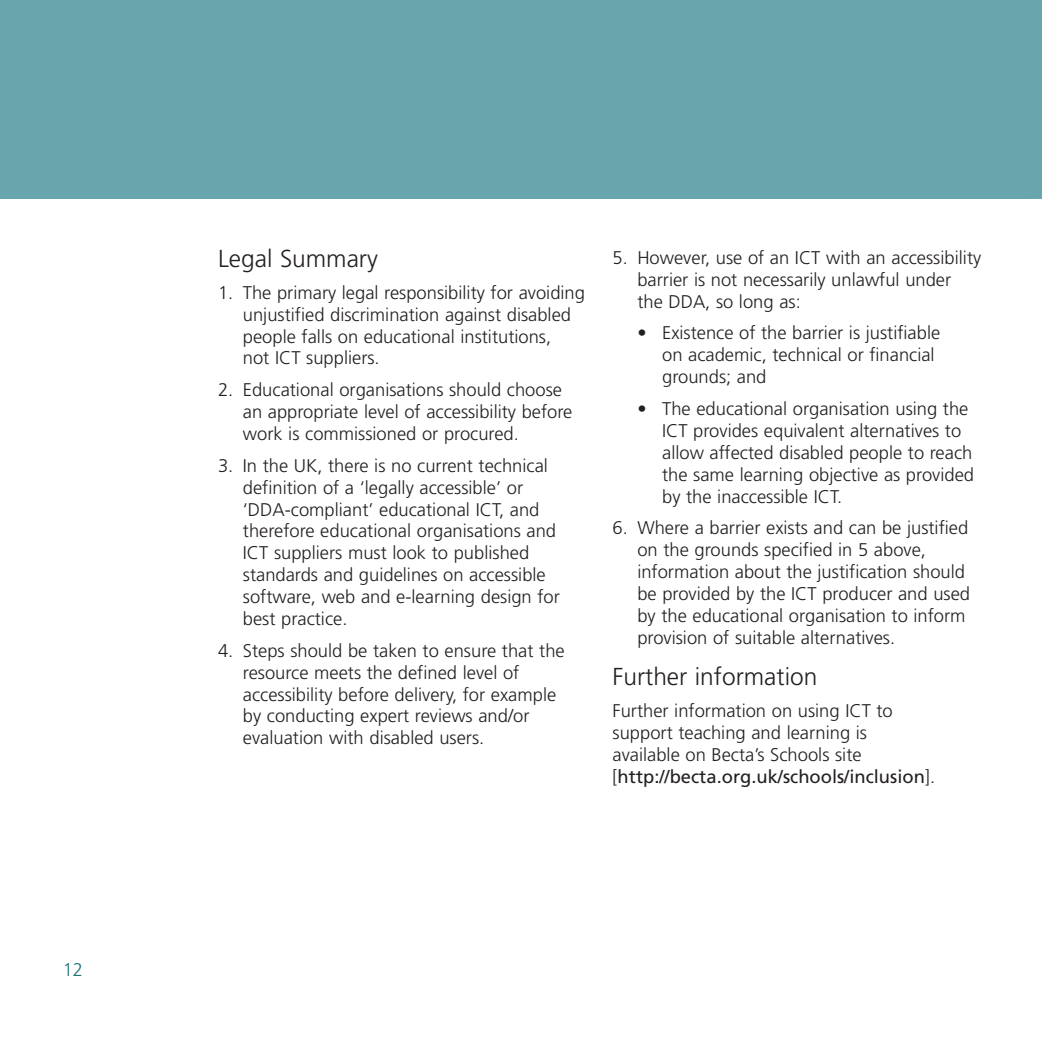
<style>
.page{position:relative;width:1042px;height:1042px;background:#fff}
.page>*{position:absolute;margin:0;border:0;box-sizing:border-box;transform-origin:0 0}
.t1{font:300 24.5px "Frutiger";color:#231f20}
.t2{font:300 18.38px/21.9px "Frutiger";color:#231f20}
.t3{font:300 18.38px "Frutiger";color:#1e7379}
.s1{font-weight:400}
</style>
<div class="page">
<div style="left:0;top:0;width:1041px;height:199px;background:#69a5ac"></div>
<p class="t3" style="left:63px;top:962px;width:22px">12</p>
<h1 class="t1" style="left:218px;top:249px;width:161px">Legal Summary</h1>
<p class="t2" style="left:243px;top:283px;width:344px;text-indent:-25px">1. The primary legal responsibility for avoiding unjustified discrimination against disabled people falls on educational institutions,<br>not ICT suppliers.</p>
<p class="t2" style="left:243px;top:380px;width:331px;text-indent:-25px">2. Educational organisations should choose an appropriate level of accessibility before work is commissioned or procured.</p>
<p class="t2" style="left:243px;top:456px;width:318px;text-indent:-25px">3. In the UK, there is no current technical definition of a ‘legally accessible’ or ‘DDA-compliant’ educational ICT, and therefore educational organisations and ICT suppliers must look to published standards and guidelines on accessible software, web and e-learning design for best practice.</p>
<p class="t2" style="left:243px;top:641px;width:323px;text-indent:-25px">4. Steps should be taken to ensure that the resource meets the defined level of accessibility before delivery, for example by conducting expert reviews and/or evaluation with disabled users.</p>
<p class="t2" style="left:637px;top:248px;width:345px;text-indent:-25px">5. However, use of an ICT with an accessibility barrier is not necessarily unlawful under the DDA, so long as:</p>
<p class="t2" style="left:662px;top:323px;width:280px;text-indent:-25px">• Existence of the barrier is justifiable on academic, technical or financial grounds; and</p>
<p class="t2" style="left:662px;top:399px;width:313px;text-indent:-25px">• The educational organisation using the ICT provides equivalent alternatives to allow affected disabled people to reach the same learning objective as provided by the inaccessible ICT.</p>
<p class="t2" style="left:637px;top:518px;width:334px;text-indent:-25px">6. Where a barrier exists and can be justified on the grounds specified in 5 above, information about the justification should be provided by the ICT producer and used by the educational organisation to inform provision of suitable alternatives.</p>
<h1 class="t1" style="left:612px;top:667px;width:206px">Further information</h1>
<p class="t2" style="left:612px;top:701px;width:324px">Further information on using ICT to support teaching and learning is available on Becta’s Schools site [<span class="s1">http://becta.org.uk/schools/inclusion</span>].</p>
</div>
